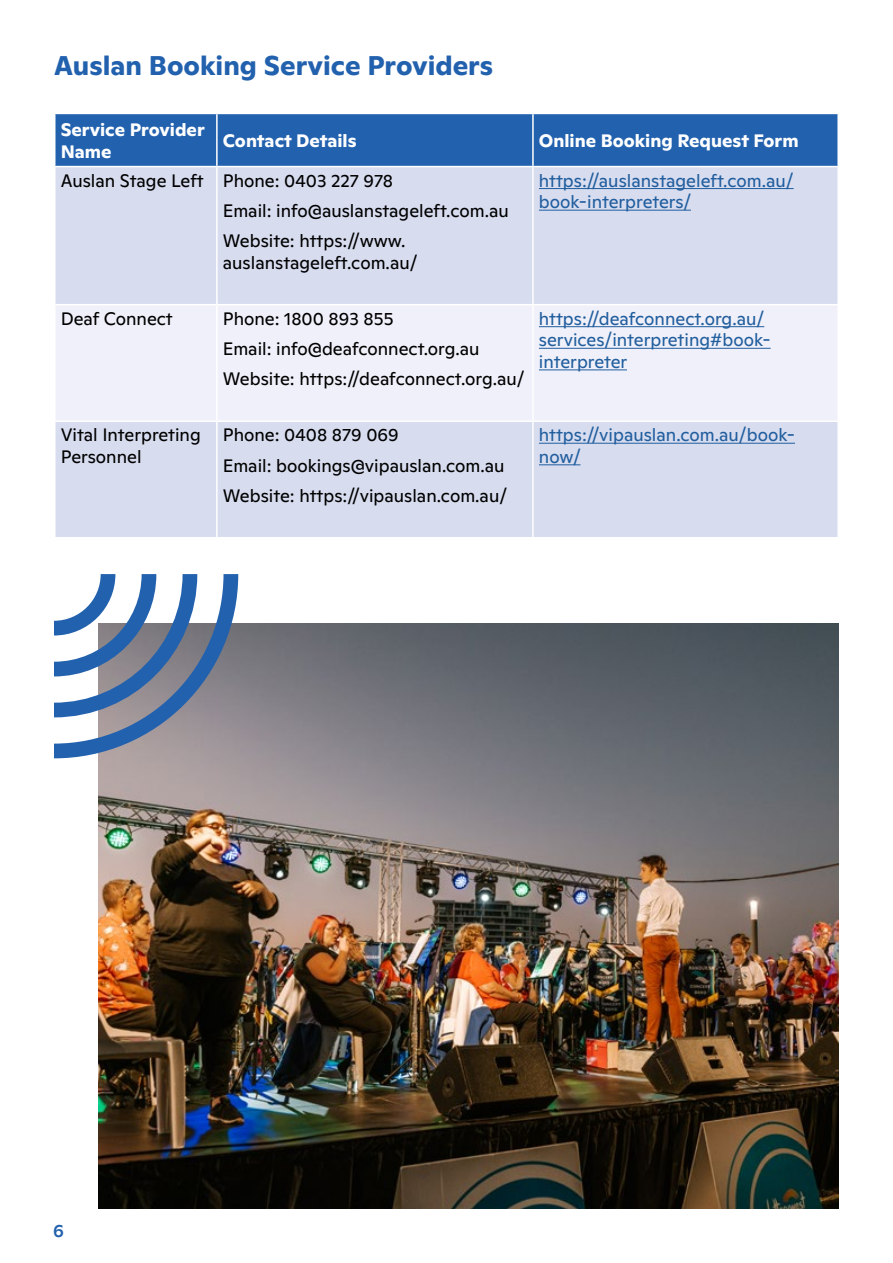
<style>
.page{position:relative;width:893px;height:1263px;background:#fff}
.page>*{position:absolute;margin:0;border:0;box-sizing:border-box;transform-origin:0 0}
.t1{font:700 27px "Ginto Normal";color:#2261ae}
.t2{font:18px/30.2px "Ginto Normal";color:#000}
.t3{font:18px/21.6px "Ginto Normal";color:#215e9e}
.t4{font:700 18px/21.6px "Ginto Normal";color:#fff}
.t5{font:500 18px "Ginto Normal";color:#2261ae}
</style>
<div class="page">
<div style="left:56px;top:114px;width:781px;height:52px;background:#2261ae"></div>
<div style="left:56px;top:167px;width:781px;height:370px;background:#d7dcef"></div>
<div style="left:56px;top:305px;width:781px;height:115px;background:#eff0f9"></div>
<hr style="left:216px;top:114px;width:2px;height:52px;background:#fff">
<hr style="left:532px;top:114px;width:2px;height:52px;background:#fff">
<hr style="left:216px;top:167px;width:2px;height:137px;background:#fff">
<hr style="left:532px;top:167px;width:2px;height:137px;background:#fff">
<hr style="left:54px;top:304px;width:163px;height:1px;background:#fff">
<hr style="left:217px;top:304px;width:316px;height:1px;background:#fff">
<hr style="left:216px;top:305px;width:2px;height:115px;background:#fff">
<hr style="left:533px;top:304px;width:306px;height:1px;background:#fff">
<hr style="left:532px;top:305px;width:2px;height:115px;background:#fff">
<hr style="left:54px;top:420px;width:163px;height:2px;background:#fff">
<hr style="left:217px;top:420px;width:316px;height:2px;background:#fff">
<hr style="left:216px;top:422px;width:2px;height:115px;background:#fff">
<hr style="left:533px;top:420px;width:306px;height:2px;background:#fff">
<hr style="left:532px;top:422px;width:2px;height:115px;background:#fff">
<hr style="left:539px;top:188px;width:255px;height:1px;background:#215e9e">
<hr style="left:539px;top:210px;width:152px;height:1px;background:#215e9e">
<hr style="left:539px;top:326px;width:225px;height:1px;background:#215e9e">
<hr style="left:539px;top:348px;width:232px;height:1px;background:#215e9e">
<hr style="left:539px;top:369px;width:88px;height:1px;background:#215e9e">
<hr style="left:539px;top:443px;width:256px;height:1px;background:#215e9e">
<hr style="left:539px;top:464px;width:41px;height:1px;background:#215e9e">
<img style="left:99px;top:624px;width:739px;height:584px">
<svg style="left:54px;top:574px;width:184px;height:184px"></svg>
<h1 class="t1" style="left:54px;top:45px;width:441px">Auslan Booking Service Providers</h1>
<p class="t4" style="left:61px;top:118px;width:145px">Service Provider<br>Name</p>
<p class="t4" style="left:223px;top:128px;width:135px">Contact Details</p>
<p class="t4" style="left:539px;top:128px;width:261px">Online Booking Request Form</p>
<p class="t2" style="left:223px;top:164px;width:288px;text-indent:-162px">Auslan Stage Left Phone: 0403 227 978<br>Email: info@auslanstageleft.com.au<br>Website: https://www.</p>
<p class="t2" style="left:223px;top:246px;width:196px">auslanstageleft.com.au/</p>
<p class="t3" style="left:539px;top:168px;width:256px">https://auslanstageleft.com.au/ book-interpreters/</p>
<p class="t2" style="left:61px;top:302px;width:114px">Deaf Connect</p>
<p class="t2" style="left:223px;top:302px;width:303px">Phone: 1800 893 855<br>Email: info@deafconnect.org.au<br>Website: https://deafconnect.org.au/</p>
<p class="t3" style="left:539px;top:306px;width:233px">https://deafconnect.org.au/ services/interpreting#book&shy;interpreter</p>
<p class="t2" style="left:61px;top:423px;width:142px;line-height:21.6px">Vital Interpreting<br>Personnel</p>
<p class="t2" style="left:223px;top:419px;width:286px">Phone: 0408 879 069<br>Email: bookings@vipauslan.com.au<br>Website: https://vipauslan.com.au/</p>
<p class="t3" style="left:539px;top:423px;width:258px">https://vipauslan.com.au/book&shy;now/</p>
<p class="t5" style="left:53px;top:1217px;width:12px">6</p>
</div>
